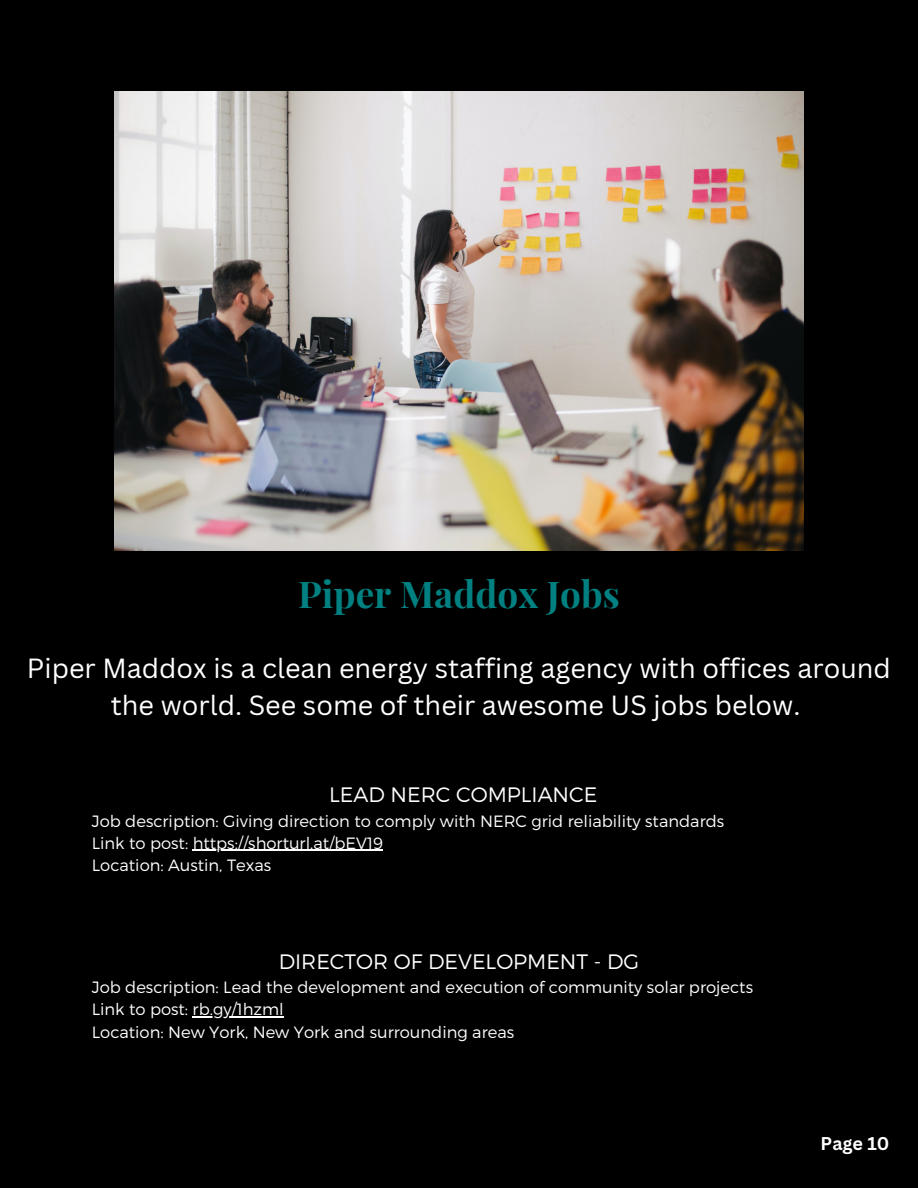
<style>
.page{position:relative;width:918px;height:1188px;background:#000}
.page>*{position:absolute;margin:0;border:0;box-sizing:border-box;transform-origin:0 0}
.t1{font:700 36.9px "Playfair Display";color:#008080}
.t2{font:27px/37.2px "Canva Sans";color:#fff;text-align:center}
.t3{font:300 20.85px "Montserrat";color:#fff}
.t4{font:700 18px "Canva Sans";color:#fff}
.t5{font:300 16.35px "Montserrat";color:#fff}
</style>
<div class="page">
<img style="left:115px;top:92px;width:688px;height:459px">
<hr style="left:193px;top:850px;width:190px;height:1px;background:#fff">
<hr style="left:193px;top:1016px;width:91px;height:1px;background:#fff">
<p class="t1" style="left:298px;top:568px;width:323px">Piper Maddox Jobs</p>
<p class="t2" style="left:27px;top:649px;width:866px">Piper Maddox is a clean energy staffing agency with offices around the world. See some of their awesome US jobs below.</p>
<p class="t3" style="left:329px;top:781px;width:270px">LEAD NERC COMPLIANCE</p>
<p class="t5" style="left:92px;top:810px;width:634px">Job description: Giving direction to comply with NERC grid reliability standards</p>
<p class="t5" style="left:92px;top:832px;width:293px">Link to post: https://shorturl.at/bEV19</p>
<p class="t5" style="left:92px;top:855px;width:181px">Location: Austin, Texas</p>
<p class="t3" style="left:279px;top:948px;width:362px">DIRECTOR OF DEVELOPMENT - DG</p>
<p class="t5" style="left:92px;top:976px;width:663px">Job description: Lead the development and execution of community solar projects</p>
<p class="t5" style="left:92px;top:999px;width:194px">Link to post: rb.gy/1hzml</p>
<p class="t5" style="left:92px;top:1021px;width:424px">Location: New York, New York and surrounding areas</p>
<p class="t4" style="left:821px;top:1130px;width:70px">Page 10</p>
</div>
